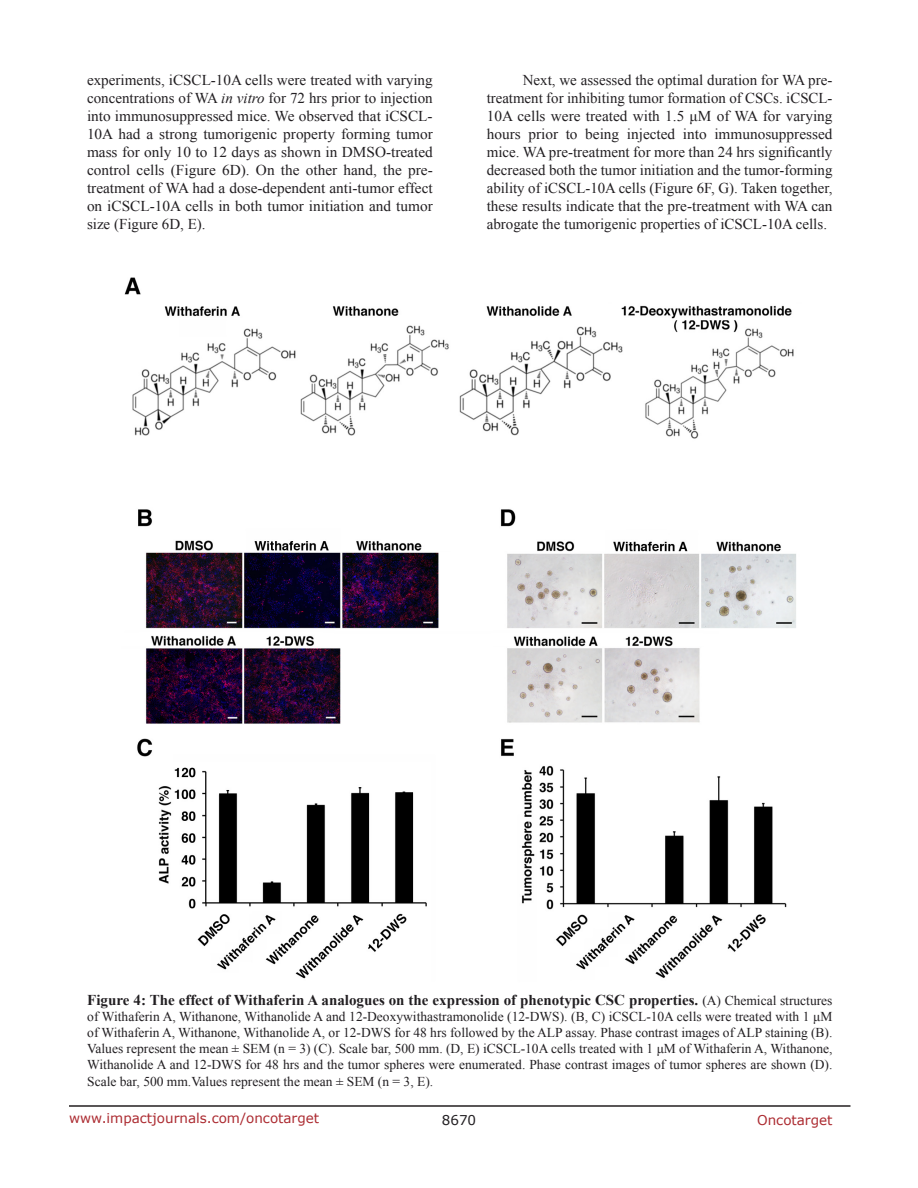
<style>
.page{position:relative;width:918px;height:1188px;background:#fff}
.page>*{position:absolute;margin:0;border:0;box-sizing:border-box;transform-origin:0 0}
.BodyText{font:15px/18px "Times New Roman";color:#221f22;text-align:justify}
.FigureText{font:700 15px "Times New Roman";color:#221f22}
.FigureText-2{font:13.5px/16.2px "Times New Roman";color:#221f22;text-align:justify}
.t1{font:13.5px "Verdana";color:#ac2b31}
.t2{font:13.5px "Verdana";color:#221f22}
.s1{font-style:italic}
.s2{font-weight:400;font-size:13.5px}
</style>
<div class="page">
<hr style="left:69px;top:1105px;width:781px;height:2px;background:#231f20">
<img style="left:124px;top:277px;width:672px;height:702px">
<p class="BodyText" style="left:87px;top:71px;width:347px">experiments, iCSCL-10A cells were treated with varying concentrations of WA <span class="s1">in vitro</span> for 72 hrs prior to injection into immunosuppressed mice. We observed that iCSCL-10A had a strong tumorigenic property forming tumor mass for only 10 to 12 days as shown in DMSO-treated control cells (Figure 6D). On the other hand, the pre&shy;treatment of WA had a dose-dependent anti-tumor effect on iCSCL-10A cells in both tumor initiation and tumor size (Figure 6D, E).</p>
<p class="BodyText" style="left:487px;top:71px;width:347px;text-indent:36px">Next, we assessed the optimal duration for WA pre&shy;treatment for inhibiting tumor formation of CSCs. iCSCL-10A cells were treated with 1.5 μM of WA for varying hours prior to being injected into immunosuppressed mice. WA pre-treatment for more than 24 hrs significantly decreased both the tumor initiation and the tumor-forming ability of iCSCL-10A cells (Figure 6F, G). Taken together, these results indicate that the pre-treatment with WA can abrogate the tumorigenic properties of iCSCL-10A cells.</p>
<p class="FigureText" style="left:87px;top:989px;width:747px">Figure 4: The effect of Withaferin A analogues on the expression of phenotypic CSC properties. <span class="s2">(A) Chemical structures</span></p>
<p class="FigureText-2" style="left:87px;top:1008px;width:747px">of Withaferin A, Withanone, Withanolide A and 12-Deoxywithastramonolide (12-DWS). (B, C) iCSCL-10A cells were treated with 1 μM of Withaferin A, Withanone, Withanolide A, or 12-DWS for 48 hrs followed by the ALP assay. Phase contrast images of ALP staining (B).<br>Values represent the mean ± SEM (n = 3) (C). Scale bar, 500 mm. (D, E) iCSCL-10A cells treated with 1 μM of Withaferin A, Withanone, Withanolide A and 12-DWS for 48 hrs and the tumor spheres were enumerated. Phase contrast images of tumor spheres are shown (D).<br>Scale bar, 500 mm.Values represent the mean ± SEM (n = 3, E).</p>
<p class="t1" style="left:69px;top:1109px;width:252px">www.impactjournals.com/oncotarget</p>
<p class="t2" style="left:442px;top:1111px;width:36px">8670</p>
<p class="t1" style="left:757px;top:1111px;width:77px">Oncotarget</p>
</div>
